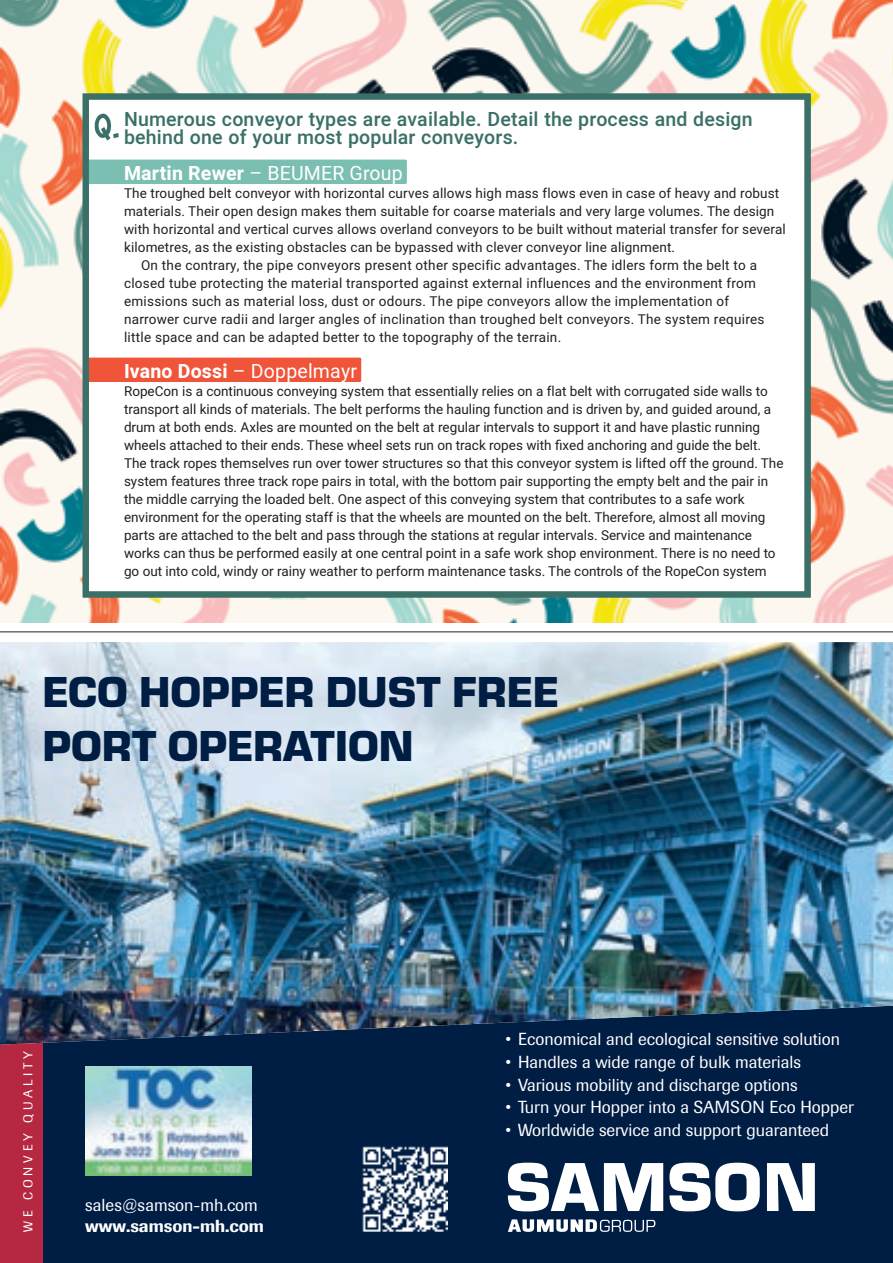
<style>
.page{position:relative;width:893px;height:1263px;background:#fff}
.page>*{position:absolute;margin:0;border:0;box-sizing:border-box;transform-origin:0 0}
.t1{font:900 45px/54px "Eurostile TOT";color:#001d44}
.t2{font:500 19.5px/18px "Heebo";letter-spacing:.01em;color:#3b7068}
.t3{font:19.5px "Heebo";letter-spacing:.01em;color:#fff}
.t4{font:17.25px "Imago";color:#fff}
.t5{font:500 17.25px "Imago BQ";color:#fff}
.t6{font:13.5px/18px "Heebo";color:#231f20}
.t7{font:13.5px "Heebo";letter-spacing:.02em;color:#231f20}
.t8{font:12.75px "Imago";letter-spacing:.3em;color:#fff}
.s1{font-weight:700}
</style>
<div class="page">
<img style="left:0;top:0;width:893px;height:623px">
<div style="left:83px;top:94px;width:727px;height:503px;background:#fff"></div>
<div style="left:86px;top:160px;width:321px;height:24px;background:#7bbfb2;border-radius:2px"></div>
<div style="left:86px;top:358px;width:275px;height:24px;background:#f05439;border-radius:2px"></div>
<div style="left:0;top:953px;width:893px;height:310px;background:#001d44"></div>
<div style="left:0;top:915px;width:43px;height:348px;background:#b62841"></div>
<svg style="left:508px;top:1219px;width:147px;height:13px"></svg>
<svg style="left:508px;top:1163px;width:155px;height:48px"></svg>
<svg style="left:669px;top:1163px;width:91px;height:48px"></svg>
<svg style="left:767px;top:1163px;width:48px;height:48px"></svg>
<img style="left:0;top:642px;width:893px;height:403px">
<img style="left:85px;top:1067px;width:166px;height:109px">
<img style="left:363px;top:1147px;width:85px;height:85px">
<hr style="left:0;top:631px;width:893px;height:1px;background:#231f20">
<svg style="left:95px;top:113px;width:24px;height:27px"></svg>
<div style="left:83px;top:94px;width:728px;height:503px;border:6px solid #3b7068"></div>
<h2 class="t2" style="left:124px;top:110px;width:630px">Numerous conveyor types are available. Detail the process and design behind one of your most popular conveyors.</h2>
<h2 class="t3" style="left:124px;top:160px;width:280px"><span class="s1">Martin Rewer</span> – BEUMER Group</h2>
<p class="t6" style="left:124px;top:184px;width:657px">The troughed belt conveyor with horizontal curves allows high mass flows even in case of heavy and robust</p>
<p class="t6" style="left:124px;top:202px;width:652px">materials. Their open design makes them suitable for coarse materials and very large volumes. The design</p>
<p class="t6" style="left:124px;top:220px;width:663px">with horizontal and vertical curves allows overland conveyors to be built without material transfer for several</p>
<p class="t6" style="left:124px;top:238px;width:553px">kilometres, as the existing obstacles can be bypassed with clever conveyor line alignment.</p>
<p class="t7" style="left:141px;top:256px;width:617px">On the contrary, the pipe conveyors present other specific advantages. The idlers form the belt to a</p>
<p class="t7" style="left:124px;top:274px;width:633px">closed tube protecting the material transported against external influences and the environment from</p>
<p class="t7" style="left:124px;top:292px;width:607px">emissions such as material loss, dust or odours. The pipe conveyors allow the implementation of</p>
<p class="t7" style="left:124px;top:310px;width:642px">narrower curve radii and larger angles of inclination than troughed belt conveyors. The system requires</p>
<p class="t7" style="left:124px;top:328px;width:439px">little space and can be adapted better to the topography of the terrain.</p>
<h2 class="t3" style="left:124px;top:358px;width:235px"><span class="s1">Ivano Dossi</span> – Doppelmayr</h2>
<p class="t6" style="left:124px;top:382px;width:661px">RopeCon is a continuous conveying system that essentially relies on a flat belt with corrugated side walls to transport all kinds of materials. The belt performs the hauling function and is driven by, and guided around, a drum at both ends. Axles are mounted on the belt at regular intervals to support it and have plastic running wheels attached to their ends. These wheel sets run on track ropes with fixed anchoring and guide the belt.<br>The track ropes themselves run over tower structures so that this conveyor system is lifted off the ground. The system features three track rope pairs in total, with the bottom pair supporting the empty belt and the pair in the middle carrying the loaded belt. One aspect of this conveying system that contributes to a safe work environment for the operating staff is that the wheels are mounted on the belt. Therefore, almost all moving parts are attached to the belt and pass through the stations at regular intervals. Service and maintenance works can thus be performed easily at one central point in a safe work shop environment. There is no need to go out into cold, windy or rainy weather to perform maintenance tasks. The controls of the RopeCon system</p>
<h1 class="t1" style="left:43px;top:666px;width:518px">ECO HOPPER DUST FREE<br>PORT OPERATION</h1>
<p class="t8" style="left:21px;top:1232px;width:182px;rotate:-90deg">WE CONVEY QUALITY</p>
<p class="t4" style="left:85px;top:1195px;width:174px">sales@samson-mh.com</p>
<p class="t5" style="left:85px;top:1215px;width:180px">www.samson-mh.com</p>
<p class="t4" style="left:505px;top:1029px;width:336px">• Economical and ecological sensitive solution</p>
<p class="t4" style="left:505px;top:1052px;width:297px">• Handles a wide range of bulk materials</p>
<p class="t4" style="left:505px;top:1074px;width:294px">• Various mobility and discharge options</p>
<p class="t4" style="left:505px;top:1097px;width:350px">• Turn your Hopper into a SAMSON Eco Hopper</p>
<p class="t4" style="left:505px;top:1120px;width:325px">• Worldwide service and support guaranteed</p>
</div>
